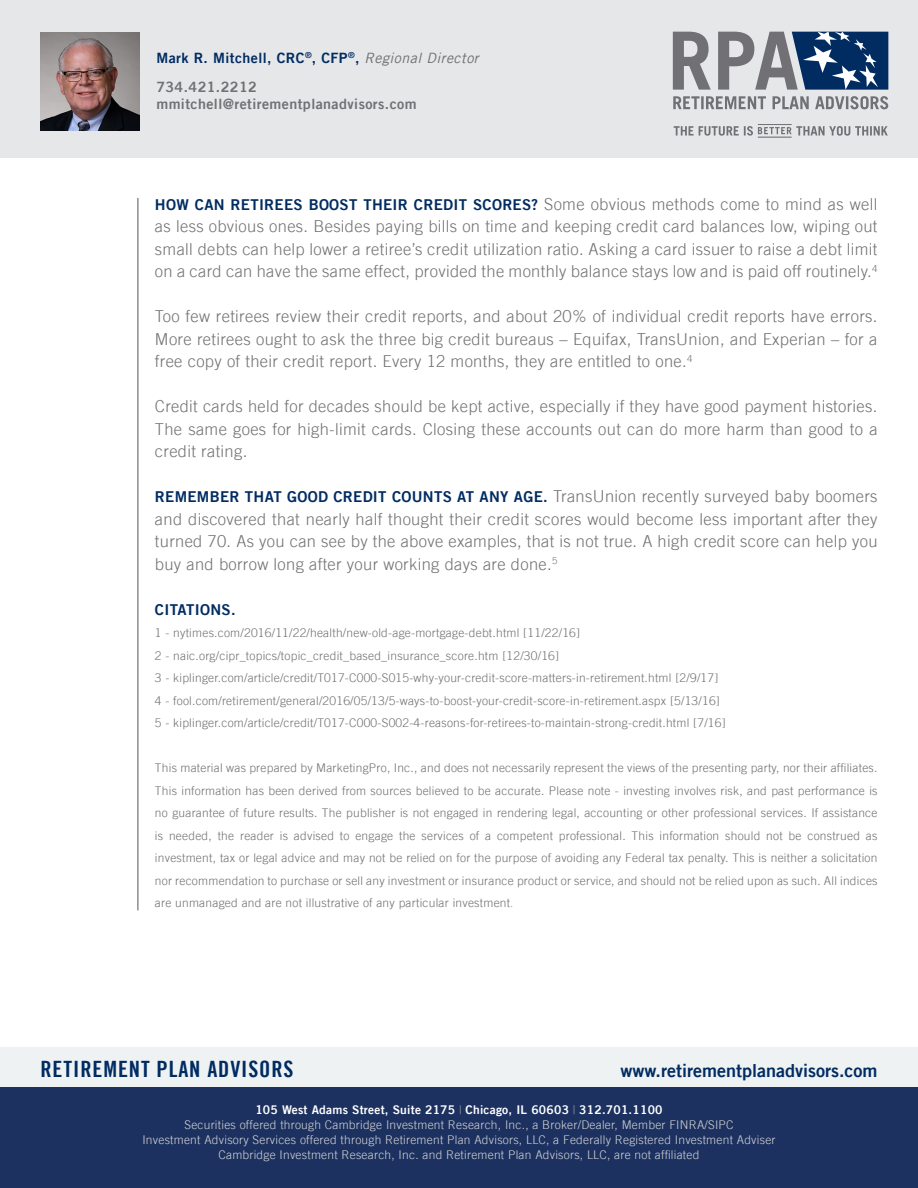
<style>
.page{position:relative;width:918px;height:1188px;background:#fff}
.page>*{position:absolute;margin:0;border:0;box-sizing:border-box;transform-origin:0 0}
.t1{font:22.5px "Trade Gothic LT Bold Cond Twenty";letter-spacing:.04em;color:#002c62}
.t2{font:18px "Trade Gothic LT Bold Two";color:#002c62}
.t3{font:300 16.5px/22.5px "Trade Gothic LT";letter-spacing:.02em;color:#717074;text-align:justify}
.t4{font:15px "Trade Gothic LT Bold Two";letter-spacing:.02em;color:#002c62}
.t5{font:14.25px "Trade Gothic LT Bold Two";letter-spacing:.03em;color:#717074}
.t6{font:14.25px "Trade Gothic LT Bold Two";letter-spacing:.03em;color:#002c62}
.t7{font:300 12px/22.5px "Trade Gothic LT";letter-spacing:.02em;color:#717074;text-align:justify}
.t8{font:300 12px "Trade Gothic LT";letter-spacing:.02em;color:#d1d2d4}
.t9{font:12px "Trade Gothic LT Bold Two";letter-spacing:.02em;color:#fff}
.s1{font-family:"Trade Gothic LT";font-style:italic;color:#717074}
.s2{font-family:"Trade Gothic LT";font-weight:300;font-size:16.5px;color:#717074}
.s3{font-size:9px}
.s4{font-family:"Trade Gothic LT";font-weight:300;color:#9c9ea0}
</style>
<div class="page">
<div style="left:0;top:0;width:918px;height:158px;background:#e6e7e9"></div>
<svg style="left:673px;top:96px;width:215px;height:13px"></svg>
<svg style="left:673px;top:32px;width:215px;height:58px"></svg>
<svg style="left:674px;top:126px;width:214px;height:10px"></svg>
<hr style="left:758px;top:137px;width:34px;height:1px;background:#717074">
<hr style="left:758px;top:124px;width:34px;height:1px;background:#717074">
<hr style="left:138px;top:198px;width:1px;height:712px;background:#545555">
<div style="left:0;top:1047px;width:918px;height:141px;background:#eff2f3"></div>
<div style="left:0;top:1088px;width:918px;height:100px;background:#1c3160"></div>
<img style="left:40px;top:32px;width:100px;height:99px">
<p class="t6" style="left:156px;top:49px;width:324px">Mark R. Mitchell, CRC<sup>®</sup>, CFP<sup>®</sup>, <span class="s1">Regional Director</span></p>
<p class="t5" style="left:156px;top:78px;width:102px">734.421.2212</p>
<p class="t5" style="left:156px;top:95px;width:262px">mmitchell@retirementplanadvisors.com</p>
<p class="t4" style="left:155px;top:195px;width:724px">HOW CAN RETIREES BOOST THEIR CREDIT SCORES? <span class="s2">Some obvious methods come to mind as well</span></p>
<p class="t3" style="left:155px;top:215px;width:724px">as less obvious ones. Besides paying bills on time and keeping credit card balances low, wiping out small debts can help lower a retiree’s credit utilization ratio. Asking a card issuer to raise a debt limit on a card can have the same effect, provided the monthly balance stays low and is paid off routinely.<sup>4</sup></p>
<p class="t3" style="left:155px;top:305px;width:724px">Too few retirees review their credit reports, and about 20% of individual credit reports have errors.<br>More retirees ought to ask the three big credit bureaus – Equifax, TransUnion, and Experian – for a free copy of their credit report. Every 12 months, they are entitled to one.<sup>4</sup></p>
<p class="t3" style="left:155px;top:395px;width:724px">Credit cards held for decades should be kept active, especially if they have good payment histories.<br>The same goes for high-limit cards. Closing these accounts out can do more harm than good to a credit rating.</p>
<p class="t4" style="left:155px;top:488px;width:724px">REMEMBER THAT GOOD CREDIT COUNTS AT ANY AGE. <span class="s2">TransUnion recently surveyed baby boomers</span></p>
<p class="t3" style="left:155px;top:508px;width:724px">and discovered that nearly half thought their credit scores would become less important after they turned 70. As you can see by the above examples, that is not true. A high credit score can help you buy and borrow long after your working days are done.<sup>5</sup></p>
<p class="t4" style="left:155px;top:600px;width:82px">CITATIONS.</p>
<p class="t7" style="left:155px;top:622px;width:427px">1 - nytimes.com/2016/11/22/health/new-old-age-mortgage-debt.html [11/22/16]</p>
<p class="t7" style="left:155px;top:644px;width:406px">2 - naic.org/cipr_topics/topic_credit_based_insurance_score.htm [12/30/16]</p>
<p class="t7" style="left:155px;top:667px;width:565px">3 - kiplinger.com/article/credit/T017-C000-S015-why-your-credit-score-matters-in-retirement.html [2/9/17]</p>
<p class="t7" style="left:155px;top:689px;width:567px">4 - fool.com/retirement/general/2016/05/13/5-ways-to-boost-your-credit-score-in-retirement.aspx [5/13/16]</p>
<p class="t7" style="left:155px;top:712px;width:572px">5 - kiplinger.com/article/credit/T017-C000-S002-4-reasons-for-retirees-to-maintain-strong-credit.html [7/16]</p>
<p class="t7" style="left:155px;top:757px;width:724px">This material was prepared by MarketingPro, Inc., and does not necessarily represent the views of the presenting party, nor their affiliates.<br>This information has been derived from sources believed to be accurate. Please note - investing involves risk, and past performance is no guarantee of future results. The publisher is not engaged in rendering legal, accounting or other professional services. If assistance is needed, the reader is advised to engage the services of a competent professional. This information should not be construed as investment, tax or legal advice and may not be relied on for the purpose of avoiding any Federal tax penalty. This is neither a solicitation nor recommendation to purchase or sell any investment or insurance product or service, and should not be relied upon as such. All indices are unmanaged and are not illustrative of any particular investment<span class="s3">.</span></p>
<p class="t1" style="left:40px;top:1055px;width:255px">RETIREMENT PLAN ADVISORS</p>
<p class="t2" style="left:621px;top:1060px;width:258px">www.retirementplanadvisors.com</p>
<p class="t9" style="left:255px;top:1102px;width:409px">105 West Adams Street, Suite 2175 <span class="s4">|</span> Chicago, IL 60603 <span class="s4">|</span> 312.701.1100</p>
<p class="t8" style="left:184px;top:1117px;width:551px">Securities offered through Cambridge Investment Research, Inc., a Broker/Dealer, Member FINRA/SIPC</p>
<p class="t8" style="left:142px;top:1132px;width:635px">Investment Advisory Services offered through Retirement Plan Advisors, LLC, a Federally Registered Investment Adviser</p>
<p class="t8" style="left:219px;top:1147px;width:482px">Cambridge Investment Research, Inc. and Retirement Plan Advisors, LLC, are not affiliated</p>
</div>
